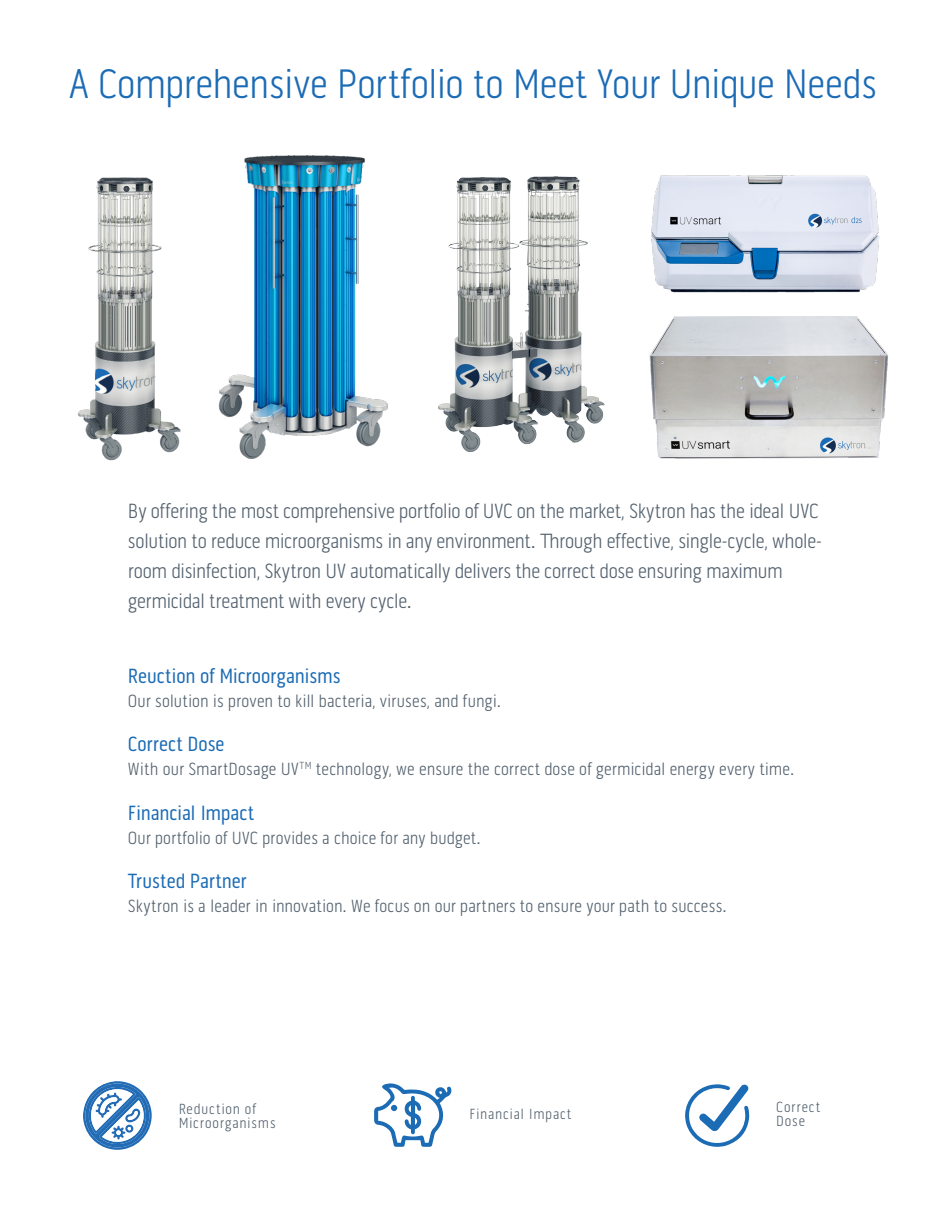
<style>
.page{position:relative;width:932px;height:1215px;background:#fff}
.page>*{position:absolute;margin:0;border:0;box-sizing:border-box;transform-origin:0 0}
.Headline{font:300 42px "Pill Gothic 300 mg";letter-spacing:-.015em;color:#1b6bb5}
.garamond_premier_pro{font:300 21px/30px "Pill Gothic 300 mg";letter-spacing:-.015em;color:#53616e}
.garamond_premier_pro-2{font:21px "Pill Gothic 300 mg";letter-spacing:-.005em;color:#1b6bb5}
.garamond_premier_pro-3{font:300 18px "Pill Gothic 300 mg";letter-spacing:.005em;color:#53616e}
.Callouts{font:300 15px "Pill Gothic 300 mg";letter-spacing:.05em;color:#53616e}
</style>
<div class="page">
<svg style="left:83px;top:1081px;width:69px;height:69px"></svg>
<svg style="left:685px;top:1084px;width:64px;height:63px"></svg>
<svg style="left:374px;top:1083px;width:78px;height:64px"></svg>
<img style="left:218px;top:155px;width:170px;height:304px">
<img style="left:438px;top:176px;width:167px;height:276px">
<img style="left:77px;top:177px;width:104px;height:284px">
<img style="left:649px;top:316px;width:240px;height:143px">
<img style="left:651px;top:175px;width:229px;height:118px">
<p class="Headline" style="left:69px;top:59px;width:809px">A Comprehensive Portfolio to Meet Your Unique Needs</p>
<p class="garamond_premier_pro" style="left:128px;top:496px;width:695px">By offering the most comprehensive portfolio of UVC on the market, Skytron has the ideal UVC solution to reduce microorganisms in any environment. Through effective, single-cycle, whole&shy;room disinfection, Skytron UV automatically delivers the correct dose ensuring maximum germicidal treatment with every cycle.</p>
<p class="garamond_premier_pro-2" style="left:128px;top:664px;width:214px">Reuction of Microorganisms</p>
<p class="garamond_premier_pro-3" style="left:128px;top:691px;width:375px">Our solution is proven to kill bacteria, viruses, and fungi.</p>
<p class="garamond_premier_pro-2" style="left:128px;top:732px;width:98px">Correct Dose</p>
<p class="garamond_premier_pro-3" style="left:128px;top:759px;width:668px">With our SmartDosage UV<sup>TM</sup> technology, we ensure the correct dose of germicidal energy every time.</p>
<p class="garamond_premier_pro-2" style="left:128px;top:800px;width:128px">Financial Impact</p>
<p class="garamond_premier_pro-3" style="left:128px;top:827px;width:354px">Our portfolio of UVC provides a choice for any budget.</p>
<p class="garamond_premier_pro-2" style="left:128px;top:868px;width:120px">Trusted Partner</p>
<p class="garamond_premier_pro-3" style="left:128px;top:895px;width:600px">Skytron is a leader in innovation. We focus on our partners to ensure your path to success.</p>
<p class="Callouts" style="left:179px;top:1101px;width:79px">Reduction of</p>
<p class="Callouts" style="left:179px;top:1114px;width:98px">Microorganisms</p>
<p class="Callouts" style="left:469px;top:1105px;width:103px">Financial Impact</p>
<p class="Callouts" style="left:776px;top:1098px;width:45px">Correct</p>
<p class="Callouts" style="left:776px;top:1112px;width:30px">Dose</p>
</div>
